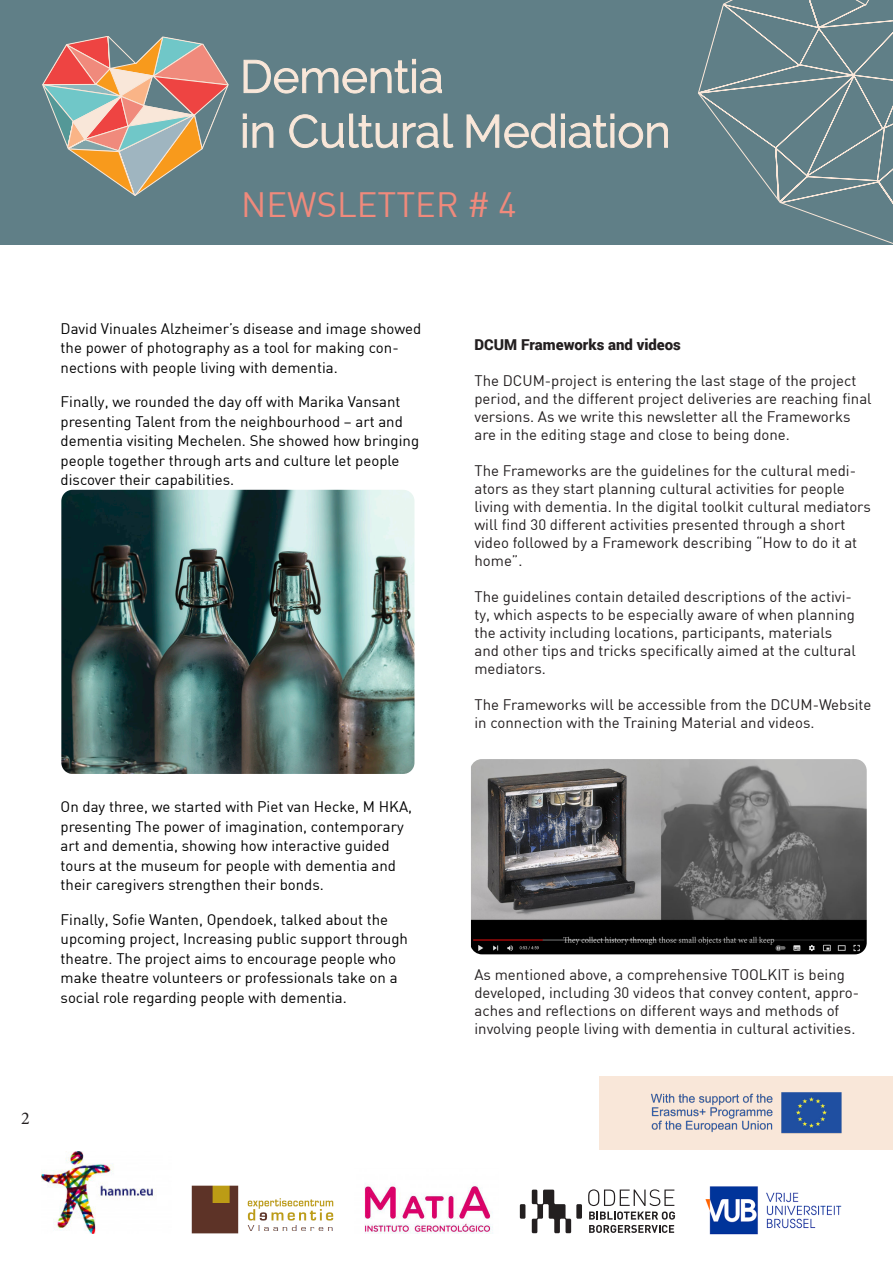
<style>
.page{position:relative;width:893px;height:1263px;background:#fff}
.page>*{position:absolute;margin:0;border:0;box-sizing:border-box;transform-origin:0 0}
.t1{font:34.5px "DIN";color:#f08a7c}
.t2{font:18px "Minion Pro";color:#231f20}
.t3{font:15px/18px "DIN";color:#231f20}
.t4{font:15px/19.5px "DIN";color:#000}
.t5{font:900 15px "Roboto";color:#231f20}
</style>
<div class="page">
<div style="left:0;top:0;width:893px;height:244px;background:#607f87"></div>
<svg style="left:43px;top:36px;width:185px;height:160px"></svg>
<svg style="left:244px;top:59px;width:198px;height:35px"></svg>
<hr style="left:243px;top:123px;width:3px;height:24px;background:#f9e7d9">
<svg style="left:243px;top:114px;width:3px;height:5px"></svg>
<svg style="left:253px;top:123px;width:20px;height:25px"></svg>
<svg style="left:289px;top:114px;width:149px;height:35px"></svg>
<svg style="left:444px;top:114px;width:9px;height:34px"></svg>
<svg style="left:467px;top:114px;width:201px;height:35px"></svg>
<img style="left:41px;top:1152px;width:113px;height:81px">
<img style="left:192px;top:1185px;width:142px;height:48px">
<img style="left:364px;top:1185px;width:129px;height:48px">
<div style="left:576px;top:1204px;width:6px;height:15px;background:#231f20"></div>
<div style="left:520px;top:1204px;width:5px;height:15px;background:#231f20"></div>
<svg style="left:532px;top:1189px;width:39px;height:44px"></svg>
<svg style="left:588px;top:1189px;width:87px;height:44px"></svg>
<img style="left:705px;top:1186px;width:137px;height:49px">
<div style="left:600px;top:1076px;width:293px;height:74px;background:#f9e7d9"></div>
<img style="left:651px;top:1092px;width:191px;height:42px">
<svg style="left:698px;top:0;width:195px;height:245px"></svg>
<img style="left:61px;top:490px;width:353px;height:284px">
<img style="left:471px;top:759px;width:396px;height:195px">
<p class="t1" style="left:241px;top:183px;width:277px">NEWSLETTER # 4</p>
<p class="t4" style="left:61px;top:318px;width:362px">David Vinuales Alzheimer’s disease and image showed the power of photography as a tool for making con&shy;nections with people living with dementia.</p>
<p class="t4" style="left:61px;top:392px;width:360px">Finally, we rounded the day off with Marika Vansant presenting Talent from the neighbourhood – art and dementia visiting Mechelen. She showed how bringing people together through arts and culture let people discover their capabilities.</p>
<p class="t4" style="left:61px;top:797px;width:353px">On day three, we started with Piet van Hecke, M HKA, presenting The power of imagination, contemporary art and dementia, showing how interactive guided tours at the museum for people with dementia and their caregivers strengthen their bonds.</p>
<p class="t4" style="left:61px;top:909px;width:349px">Finally, Sofie Wanten, Opendoek, talked about the upcoming project, Increasing public support through theatre. The project aims to encourage people who make theatre volunteers or professionals take on a social role regarding people with dementia.</p>
<p class="t2" style="left:21px;top:1106px;width:10px">2</p>
<p class="t5" style="left:474px;top:334px;width:208px">DCUM Frameworks and videos</p>
<p class="t3" style="left:474px;top:372px;width:399px">The DCUM-project is entering the last stage of the project period, and the different project deliveries are reaching final versions. As we write this newsletter all the Frameworks are in the editing stage and close to being done.</p>
<p class="t3" style="left:474px;top:462px;width:398px">The Frameworks are the guidelines for the cultural medi&shy;ators as they start planning cultural activities for people living with dementia. In the digital toolkit cultural mediators will find 30 different activities presented through a short video followed by a Framework describing “How to do it at home”.</p>
<p class="t3" style="left:474px;top:588px;width:383px">The guidelines contain detailed descriptions of the activi&shy;ty, which aspects to be especially aware of when planning the activity including locations, participants, materials and other tips and tricks specifically aimed at the cultural mediators.</p>
<p class="t3" style="left:474px;top:696px;width:398px">The Frameworks will be accessible from the DCUM-Website in connection with the Training Material and videos.</p>
<p class="t3" style="left:474px;top:966px;width:386px">As mentioned above, a comprehensive TOOLKIT is being developed, including 30 videos that convey content, appro&shy;aches and reflections on different ways and methods of involving people living with dementia in cultural activities.</p>
</div>
